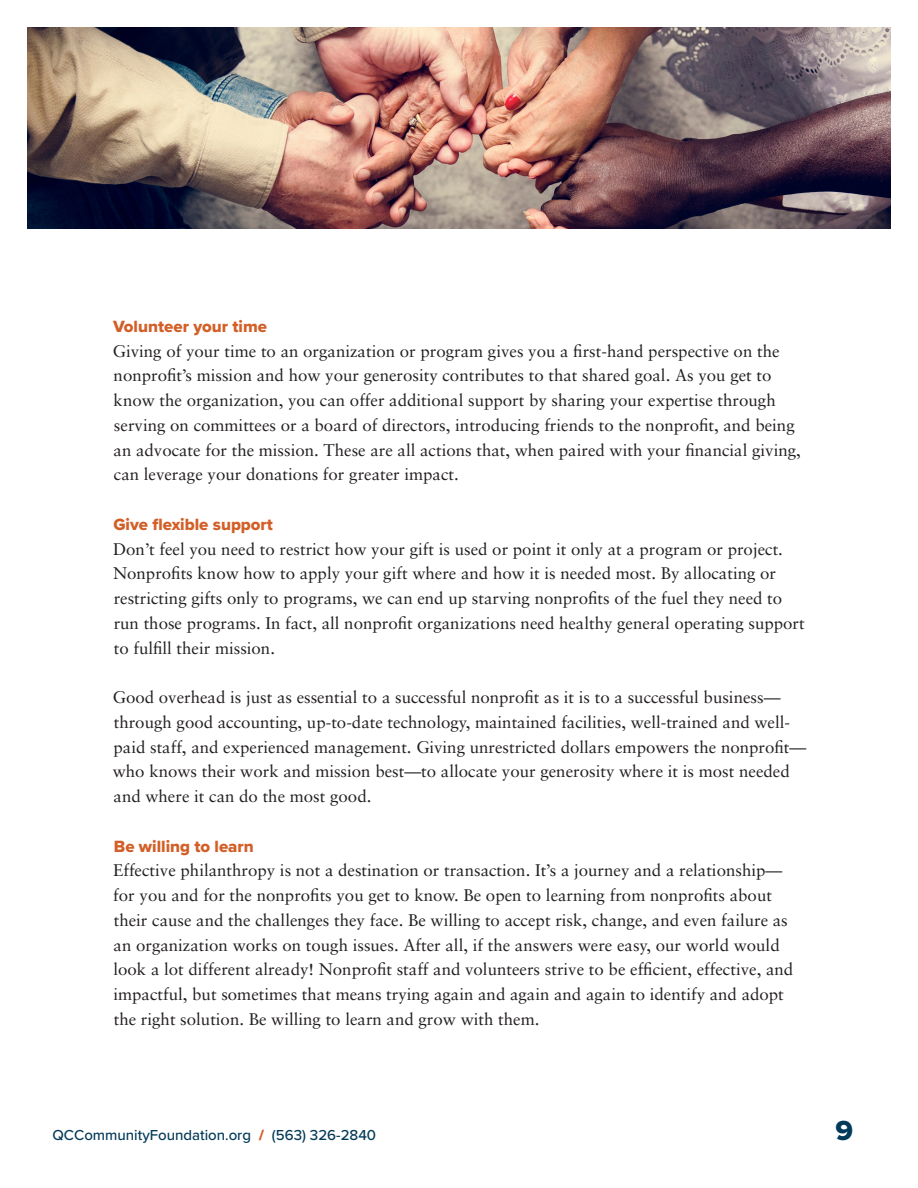
<style>
.page{position:relative;width:918px;height:1188px;background:#fff}
.page>*{position:absolute;margin:0;border:0;box-sizing:border-box;transform-origin:0 0}
.t1{font:28.5px "Proxima Nova Extrabld";color:#023b5a}
.t2{font:16.8px/24.8px "Sabon";color:#231f20}
.t3{font:16.8px "Proxima Nova Extrabld";color:#d25f27}
.t4{font:500 15px "Proxima Nova";color:#033a58}
.s1{font-weight:900;color:#d25f27}
</style>
<div class="page">
<img style="left:27px;top:27px;width:864px;height:202px">
<p class="t3" style="left:113px;top:314px;width:155px">Volunteer your time</p>
<p class="t2" style="left:113px;top:338px;width:690px">Giving of your time to an organization or program gives you a first-hand perspective on the nonprofit’s mission and how your generosity contributes to that shared goal. As you get to know the organization, you can offer additional support by sharing your expertise through serving on committees or a board of directors, introducing friends to the nonprofit, and being an advocate for the mission. These are all actions that, when paired with your financial giving, can leverage your donations for greater impact.</p>
<p class="t3" style="left:113px;top:512px;width:161px">Give flexible support</p>
<p class="t2" style="left:113px;top:536px;width:693px">Don’t feel you need to restrict how your gift is used or point it only at a program or project.<br>Nonprofits know how to apply your gift where and how it is needed most. By allocating or restricting gifts only to programs, we can end up starving nonprofits of the fuel they need to run those programs. In fact, all nonprofit organizations need healthy general operating support to fulfill their mission.</p>
<p class="t2" style="left:113px;top:685px;width:695px">Good overhead is just as essential to a successful nonprofit as it is to a successful business— through good accounting, up-to-date technology, maintained facilities, well-trained and well&shy;paid staff, and experienced management. Giving unrestricted dollars empowers the nonprofit— who knows their work and mission best—to allocate your generosity where it is most needed and where it can do the most good.</p>
<p class="t3" style="left:114px;top:834px;width:142px">Be willing to learn</p>
<p class="t2" style="left:113px;top:858px;width:682px">Effective philanthropy is not a destination or transaction. It’s a journey and a relationship— for you and for the nonprofits you get to know. Be open to learning from nonprofits about their cause and the challenges they face. Be willing to accept risk, change, and even failure as an organization works on tough issues. After all, if the answers were easy, our world would look a lot different already! Nonprofit staff and volunteers strive to be efficient, effective, and impactful, but sometimes that means trying again and again and again to identify and adopt the right solution. Be willing to learn and grow with them.</p>
<p class="t4" style="left:52px;top:1123px;width:325px">QCCommunityFoundation.org <span class="s1">/</span> (563) 326-2840</p>
<p class="t1" style="left:836px;top:1109px;width:19px">9</p>
</div>
